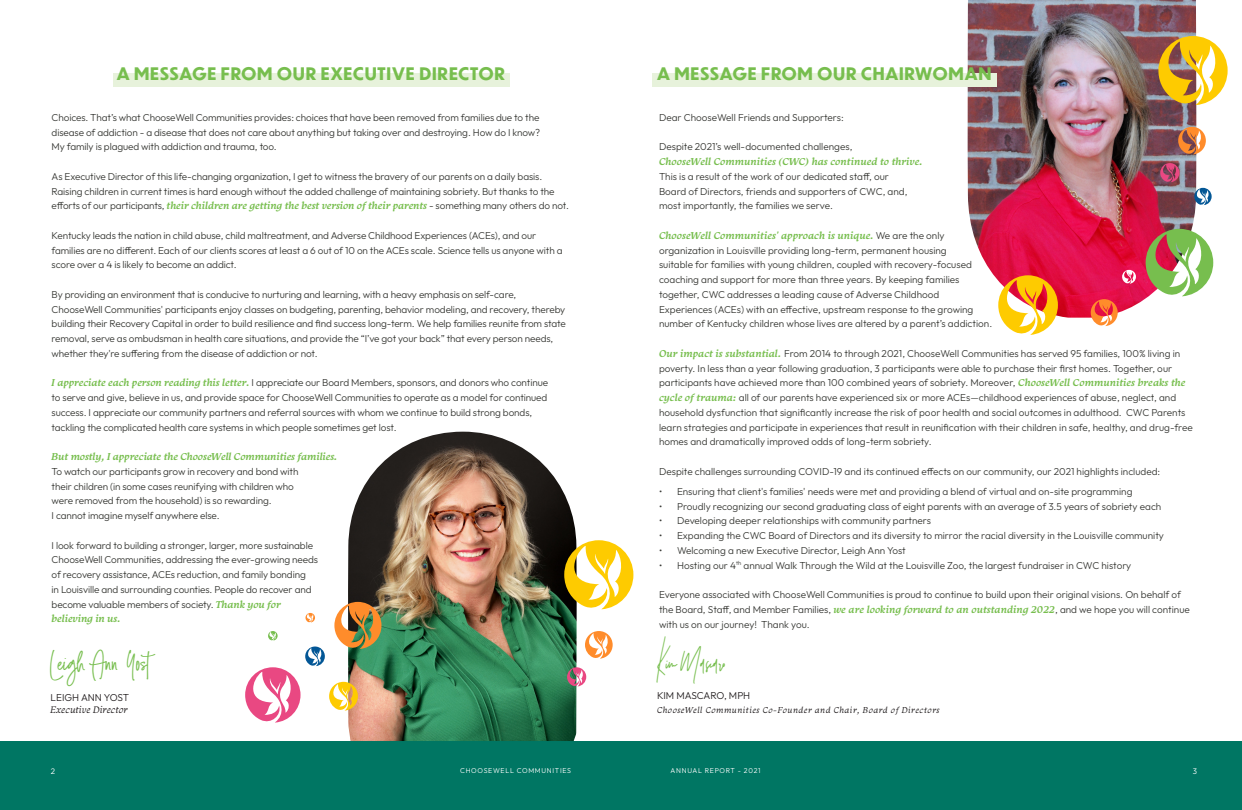
<style>
.page{position:relative;width:1242px;height:810px;background:#fff}
.page>*{position:absolute;margin:0;border:0;box-sizing:border-box;transform-origin:0 0}
.t1{font:24.7px "Smooth Stone";color:#77be4e}
.t2{font:23px "Roses Please Alt";color:#77be4e}
.t3{font:700 17px "Dunbar Tall";letter-spacing:.05em;color:#77be4e}
.t4{font:italic 600 10.5px "Monarcha";color:#77be4e}
.t5{font:300 10px/14.8px "Outfit";letter-spacing:-.01em;color:#383935}
.t6{font:300 10px "Outfit";letter-spacing:-.01em;color:#231f20}
.t7{font:italic 10px "Monarcha";color:#231f20}
.t8{font:italic 9px "Monarcha";letter-spacing:.05em;color:#231f20}
.t9{font:300 8px "Outfit";color:#fff}
.t10{font:300 7px "Outfit";letter-spacing:.1em;color:#fff}
.s1{font-family:"Monarcha";font-weight:600;font-style:italic;font-size:10.5px;color:#77be4e}
.s2{font-family:"Outfit";font-weight:300;font-style:normal;font-size:10px;color:#383935}
</style>
<div class="page">
<div style="left:0;top:741px;width:1242px;height:69px;background:#007663"></div>
<img style="left:967px;top:0;width:230px;height:318px">
<svg style="left:1146px;top:229px;width:67px;height:70px"></svg>
<svg style="left:998px;top:275px;width:60px;height:60px"></svg>
<svg style="left:1091px;top:299px;width:27px;height:27px"></svg>
<svg style="left:585px;top:631px;width:28px;height:28px"></svg>
<img style="left:348px;top:432px;width:229px;height:309px">
<svg style="left:245px;top:602px;width:136px;height:123px"></svg>
<svg style="left:564px;top:540px;width:69px;height:72px"></svg>
<svg style="left:567px;top:667px;width:19px;height:20px"></svg>
<svg style="left:1178px;top:127px;width:28px;height:29px"></svg>
<svg style="left:1158px;top:36px;width:70px;height:72px"></svg>
<svg style="left:1160px;top:163px;width:19px;height:20px"></svg>
<svg style="left:1122px;top:270px;width:14px;height:14px"></svg>
<svg style="left:1194px;top:188px;width:18px;height:18px"></svg>
<div style="left:652px;top:73px;width:344px;height:13px;background:#e7f2db"></div>
<div style="left:113px;top:73px;width:396px;height:13px;background:#e7f2db"></div>
<p class="t3" style="left:117px;top:61px;width:390px">A MESSAGE FROM OUR EXECUTIVE DIRECTOR</p>
<p class="t3" style="left:657px;top:61px;width:336px">A MESSAGE FROM OUR CHAIRWOMAN</p>
<p class="t5" style="left:52px;top:110px;width:490px">Choices. That’s what ChooseWell Communities provides: choices that have been removed from families due to the disease of addiction - a disease that does not care about anything but taking over and destroying. How do I know?</p>
<p class="t5" style="left:52px;top:139px;width:227px">My family is plagued with addiction and trauma, too.</p>
<p class="t5" style="left:52px;top:169px;width:519px">As Executive Director of this life-changing organization, I get to witness the bravery of our parents on a daily basis.<br>Raising children in current times is hard enough without the added challenge of maintaining sobriety. But thanks to the efforts of our participants, <span class="s1">their children are getting the best version of their parents</span> - something many others do not.</p>
<p class="t5" style="left:52px;top:228px;width:513px">Kentucky leads the nation in child abuse, child maltreatment, and Adverse Childhood Experiences (ACEs), and our families are no different. Each of our clients scores at least a 6 out of 10 on the ACEs scale. Science tells us anyone with a score over a 4 is likely to become an addict.</p>
<p class="t5" style="left:52px;top:287px;width:516px">By providing an environment that is conducive to nurturing and learning, with a heavy emphasis on self-care, ChooseWell Communities' participants enjoy classes on budgeting, parenting, behavior modeling, and recovery, thereby building their Recovery Capital in order to build resilience and find success long-term. We help families reunite from state removal, serve as ombudsman in health care situations, and provide the “I’ve got your back” that every person needs, whether they're suffering from the disease of addiction or not.</p>
<p class="t5" style="left:52px;top:375px;width:498px;text-align:justify"><span class="s1">I appreciate each person reading this letter.</span> I appreciate our Board Members, sponsors, and donors who continue to serve and give, believe in us, and provide space for ChooseWell Communities to operate as a model for continued success. I appreciate our community partners and referral sources with whom we continue to build strong bonds,</p>
<p class="t5" style="left:52px;top:420px;width:346px">tackling the complicated health care systems in which people sometimes get lost.</p>
<p class="t4" style="left:52px;top:450px;width:288px">But mostly, I appreciate the ChooseWell Communities families.</p>
<p class="t5" style="left:52px;top:464px;width:248px">To watch our participants grow in recovery and bond with</p>
<p class="t5" style="left:52px;top:479px;width:244px">their children (in some cases reunifying with children who</p>
<p class="t5" style="left:52px;top:493px;width:222px">were removed from the household) is so rewarding.</p>
<p class="t5" style="left:52px;top:508px;width:170px">I cannot imagine myself anywhere else.</p>
<p class="t5" style="left:52px;top:538px;width:263px">I look forward to building a stronger, larger, more sustainable</p>
<p class="t5" style="left:52px;top:552px;width:268px">ChooseWell Communities, addressing the ever-growing needs</p>
<p class="t5" style="left:52px;top:567px;width:256px">of recovery assistance, ACEs reduction, and family bonding</p>
<p class="t5" style="left:52px;top:582px;width:261px">in Louisville and surrounding counties. People do recover and</p>
<p class="t5" style="left:52px;top:597px;width:231px">become valuable members of society. <span class="s1">Thank you for</span></p>
<p class="t4" style="left:52px;top:612px;width:71px">believing in us.</p>
<p class="t1" style="left:51px;top:646px;width:101px">Leigh Ann Yost</p>
<p class="t6" style="left:51px;top:692px;width:80px">LEIGH ANN YOST</p>
<p class="t7" style="left:51px;top:703px;width:79px">Executive Director</p>
<p class="t5" style="left:659px;top:110px;width:186px">Dear ChooseWell Friends and Supporters:</p>
<p class="t5" style="left:659px;top:139px;width:195px">Despite 2021’s well-documented challenges,</p>
<p class="t4" style="left:659px;top:155px;width:265px">ChooseWell Communities (CWC) has continued to thrive.</p>
<p class="t5" style="left:659px;top:169px;width:232px">This is a result of the work of our dedicated staff, our</p>
<p class="t5" style="left:659px;top:184px;width:250px">Board of Directors, friends and supporters of CWC, and,</p>
<p class="t5" style="left:659px;top:198px;width:175px">most importantly, the families we serve.</p>
<p class="t4" style="left:659px;top:229px;width:287px">ChooseWell Communities' approach is unique. <span class="s2">We are the only</span></p>
<p class="t5" style="left:659px;top:243px;width:289px">organization in Louisville providing long-term, permanent housing</p>
<p class="t5" style="left:659px;top:257px;width:314px">suitable for families with young children, coupled with recovery-focused</p>
<p class="t5" style="left:659px;top:272px;width:302px">coaching and support for more than three years. By keeping families</p>
<p class="t5" style="left:659px;top:287px;width:282px">together, CWC addresses a leading cause of Adverse Childhood</p>
<p class="t5" style="left:659px;top:302px;width:316px">Experiences (ACEs) with an effective, upstream response to the growing</p>
<p class="t5" style="left:659px;top:316px;width:335px">number of Kentucky children whose lives are altered by a parent’s addiction.</p>
<p class="t5" style="left:659px;top:346px;width:535px"><span class="s1">Our impact is substantial.</span> From 2014 to through 2021, ChooseWell Communities has served 95 families, 100% living in poverty. In less than a year following graduation, 3 participants were able to purchase their first homes. Together, our participants have achieved more than 100 combined years of sobriety. Moreover, <span class="s1">ChooseWell Communities breaks the cycle of trauma:</span> all of our parents have experienced six or more ACEs—childhood experiences of abuse, neglect, and household dysfunction that significantly increase the risk of poor health and social outcomes in adulthood. CWC Parents learn strategies and participate in experiences that result in reunification with their children in safe, healthy, and drug-free homes and dramatically improved odds of long-term sobriety.</p>
<p class="t5" style="left:659px;top:464px;width:503px">Despite challenges surrounding COVID-19 and its continued effects on our community, our 2021 highlights included:</p>
<p class="t5" style="left:659px;top:484px;width:475px">• Ensuring that client's families' needs were met and providing a blend of virtual and on-site programming</p>
<p class="t5" style="left:659px;top:499px;width:504px">• Proudly recognizing our second graduating class of eight parents with an average of 3.5 years of sobriety each</p>
<p class="t5" style="left:659px;top:513px;width:274px">• Developing deeper relationships with community partners</p>
<p class="t5" style="left:659px;top:528px;width:507px">• Expanding the CWC Board of Directors and its diversity to mirror the racial diversity in the Louisville community</p>
<p class="t5" style="left:659px;top:543px;width:248px">• Welcoming a new Executive Director, Leigh Ann Yost</p>
<p class="t5" style="left:659px;top:558px;width:474px">• Hosting our 4<sup>th</sup> annual Walk Through the Wild at the Louisville Zoo, the largest fundraiser in CWC history</p>
<p class="t5" style="left:659px;top:587px;width:524px">Everyone associated with ChooseWell Communities is proud to continue to build upon their original visions. On behalf of</p>
<p class="t5" style="left:659px;top:602px;width:532px">the Board, Staff, and Member Families, <span class="s1">we are looking forward to an outstanding 2022</span>, and we hope you will continue with us on our journey! Thank you.</p>
<p class="t2" style="left:657px;top:650px;width:72px">Kim Mascaro</p>
<p class="t6" style="left:657px;top:690px;width:95px">KIM MASCARO, MPH</p>
<p class="t8" style="left:657px;top:704px;width:284px">ChooseWell Communities Co-Founder and Chair, Board of Directors</p>
<p class="t9" style="left:51px;top:767px;width:6px">2</p>
<p class="t10" style="left:460px;top:767px;width:112px">CHOOSEWELL COMMUNITIES</p>
<p class="t10" style="left:671px;top:767px;width:91px">ANNUAL REPORT - 2021</p>
<p class="t9" style="left:1193px;top:767px;width:6px">3</p>
</div>
